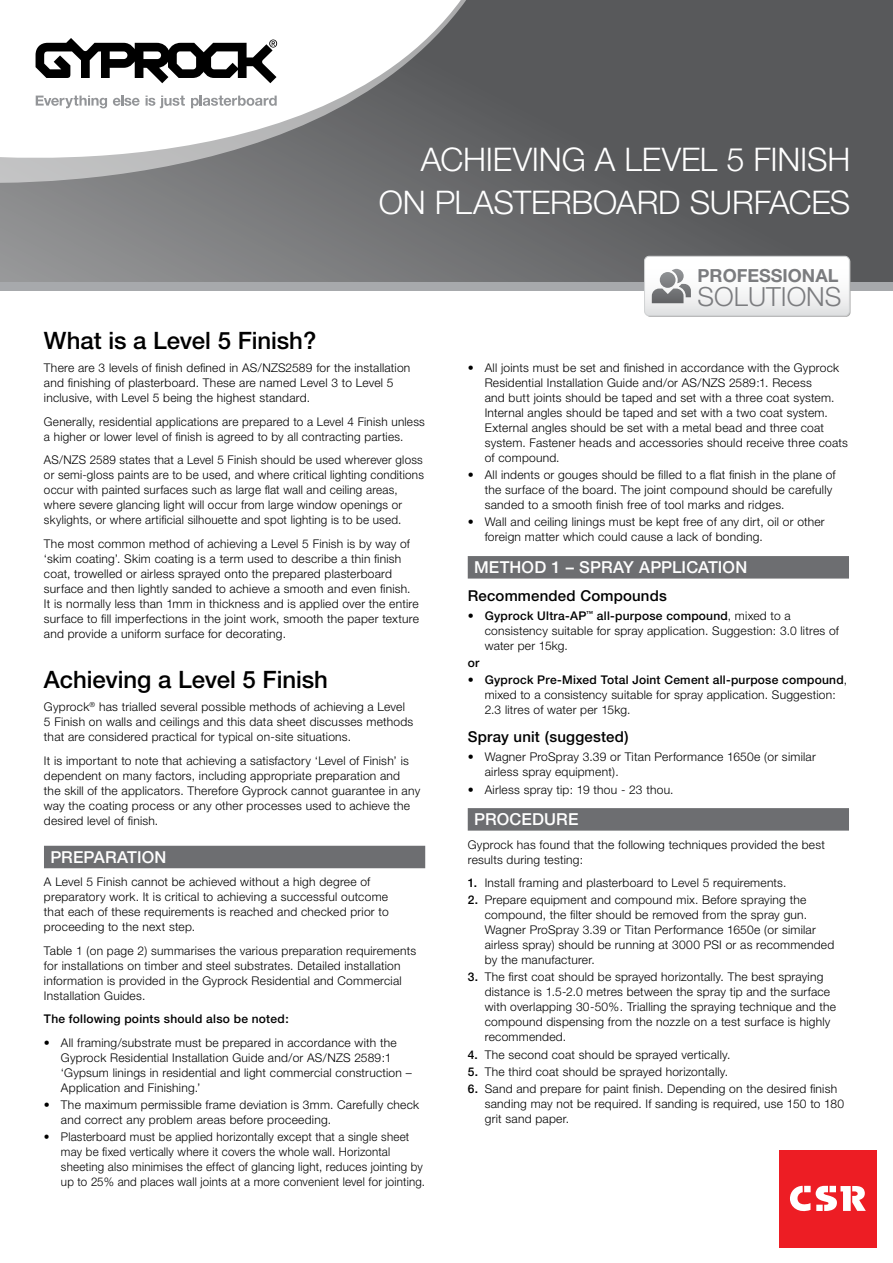
<style>
.page{position:relative;width:893px;height:1263px;background:#fff}
.page>*{position:absolute;margin:0;border:0;box-sizing:border-box;transform-origin:0 0}
.t1{font:300 32.55px/43.5px "Helvetica Neue";letter-spacing:-.005em;color:#fff;text-align:right}
.t2{font:300 26.4px "Helvetica Neue";color:#7b7c7f}
.t3{font:500 24px "Helvetica Neue";letter-spacing:-.005em;color:#000}
.t4{font:700 18px "Helvetica Neue";color:#7b7c7f}
.t5{font:500 16.5px "Helvetica Neue";letter-spacing:.01em;color:#fff}
.t6{font:500 15px "Helvetica Neue";letter-spacing:.015em;color:#000}
.t7{font:300 12px/15px "Helvetica Neue";letter-spacing:.02em;color:#000}
.t8{font:300 12px/15px "Helvetica Neue";letter-spacing:.02em;color:#000;scale:.96 1}
.t9{font:500 12px "Helvetica Neue";letter-spacing:.02em;color:#000}
.s1{font-weight:500}
</style>
<div class="page">
<svg style="left:0;top:0;width:893px;height:282px;background:#646567"></svg>
<div style="left:779px;top:1150px;width:98px;height:98px;background:#ed1d24"></div>
<svg style="left:790px;top:1186px;width:76px;height:26px"></svg>
<div style="left:0;top:282px;width:893px;height:8px;background:#a7a9ac"></div>
<svg style="left:0;top:0;width:475px;height:204px"></svg>
<svg style="left:191px;top:96px;width:86px;height:12px"></svg>
<svg style="left:113px;top:96px;width:27px;height:10px"></svg>
<svg style="left:146px;top:96px;width:39px;height:12px"></svg>
<svg style="left:36px;top:96px;width:71px;height:12px"></svg>
<svg style="left:36px;top:38px;width:241px;height:45px"></svg>
<svg style="left:646px;top:257px;width:204px;height:60px"></svg>
<svg style="left:644px;top:256px;width:205px;height:60px"></svg>
<div style="left:44px;top:846px;width:381px;height:22px;background:#6d6e71"></div>
<div style="left:468px;top:556px;width:381px;height:22px;background:#6d6e71"></div>
<div style="left:468px;top:808px;width:381px;height:23px;background:#6d6e71"></div>
<h1 class="t1" style="left:379px;top:137px;width:473px">ACHIEVING A LEVEL 5 FINISH<br>ON PLASTERBOARD SURFACES</h1>
<h3 class="t3" style="left:44px;top:326px;width:274px">What is a Level 5 Finish?</h3>
<p class="t7" style="left:44px;top:360px;width:368px">There are 3 levels of finish defined in AS/NZS2589 for the installation and finishing of plasterboard. These are named Level 3 to Level 5 inclusive, with Level 5 being the highest standard.</p>
<p class="t7" style="left:44px;top:414px;width:382px">Generally, residential applications are prepared to a Level 4 Finish unless a higher or lower level of finish is agreed to by all contracting parties.</p>
<p class="t7" style="left:44px;top:452px;width:381px">AS/NZS 2589 states that a Level 5 Finish should be used wherever gloss or semi-gloss paints are to be used, and where critical lighting conditions occur with painted surfaces such as large flat wall and ceiling areas, where severe glancing light will occur from large window openings or skylights, or where artificial silhouette and spot lighting is to be used.</p>
<p class="t7" style="left:44px;top:536px;width:376px">The most common method of achieving a Level 5 Finish is by way of ‘skim coating’. Skim coating is a term used to describe a thin finish coat, trowelled or airless sprayed onto the prepared plasterboard surface and then lightly sanded to achieve a smooth and even finish.<br>It is normally less than 1mm in thickness and is applied over the entire surface to fill imperfections in the joint work, smooth the paper texture and provide a uniform surface for decorating.</p>
<h3 class="t3" style="left:44px;top:665px;width:285px">Achieving a Level 5 Finish</h3>
<p class="t7" style="left:44px;top:699px;width:371px">Gyprock<sup>®</sup> has trialled several possible methods of achieving a Level<br>5 Finish on walls and ceilings and this data sheet discusses methods that are considered practical for typical on-site situations.</p>
<p class="t7" style="left:44px;top:753px;width:378px">It is important to note that achieving a satisfactory ‘Level of Finish’ is dependent on many factors, including appropriate preparation and<br>the skill of the applicators. Therefore Gyprock cannot guarantee in any way the coating process or any other processes used to achieve the desired level of finish.</p>
<h3 class="t5" style="left:50px;top:847px;width:118px">PREPARATION</h3>
<p class="t7" style="left:44px;top:874px;width:346px">A Level 5 Finish cannot be achieved without a high degree of preparatory work. It is critical to achieving a successful outcome that each of these requirements is reached and checked prior to proceeding to the next step.</p>
<p class="t7" style="left:44px;top:943px;width:374px">Table 1 (on page 2) summarises the various preparation requirements for installations on timber and steel substrates. Detailed installation information is provided in the Gyprock Residential and Commercial Installation Guides.</p>
<p class="t9" style="left:44px;top:1012px;width:246px">The following points should also be noted:</p>
<p class="t7" style="left:61px;top:1035px;width:352px;text-indent:-17px">• All framing/substrate must be prepared in accordance with the Gyprock Residential Installation Guide and/or AS/NZS 2589:1 ‘Gypsum linings in residential and light commercial construction – Application and Finishing.’</p>
<p class="t7" style="left:61px;top:1097px;width:360px;text-indent:-17px">• The maximum permissible frame deviation is 3mm. Carefully check and correct any problem areas before proceeding.</p>
<p class="t8" style="left:61px;top:1129px;width:381px;text-indent:-17px">• Plasterboard must be applied horizontally except that a single sheet may be fixed vertically where it covers the whole wall. Horizontal sheeting also minimises the effect of glancing light, reduces jointing by up to 25% and places wall joints at a more convenient level for jointing.</p>
<h3 class="t4" style="left:698px;top:264px;width:142px">PROFESSIONAL</h3>
<h2 class="t2" style="left:698px;top:280px;width:145px">SOLUTIONS</h2>
<p class="t7" style="left:485px;top:360px;width:365px;text-indent:-17px">• All joints must be set and finished in accordance with the Gyprock Residential Installation Guide and/or AS/NZS 2589:1. Recess<br>and butt joints should be taped and set with a three coat system.<br>Internal angles should be taped and set with a two coat system.<br>External angles should be set with a metal bead and three coat system. Fastener heads and accessories should receive three coats of compound.</p>
<p class="t7" style="left:485px;top:467px;width:352px;text-indent:-17px">• All indents or gouges should be filled to a flat finish in the plane of the surface of the board. The joint compound should be carefully sanded to a smooth finish free of tool marks and ridges.</p>
<p class="t7" style="left:485px;top:514px;width:341px;text-indent:-17px">• Wall and ceiling linings must be kept free of any dirt, oil or other foreign matter which could cause a lack of bonding.</p>
<h3 class="t5" style="left:474px;top:557px;width:275px">METHOD 1 – SPRAY APPLICATION</h3>
<p class="t6" style="left:468px;top:586px;width:201px">Recommended Compounds</p>
<p class="t7" style="left:485px;top:608px;width:356px;text-indent:-17px"><span class="s1">• Gyprock Ultra-AP</span><sup>™</sup> <span class="s1">all-purpose compound</span>, mixed to a consistency suitable for spray application. Suggestion: 3.0 litres of water per 15kg.</p>
<p class="t9" style="left:468px;top:656px;width:13px">or</p>
<p class="t7" style="left:485px;top:672px;width:364px;text-indent:-17px"><span class="s1">• Gyprock Pre-Mixed Total Joint Cement all-purpose compound</span>, mixed to a consistency suitable for spray application. Suggestion:<br>2.3 litres of water per 15kg.</p>
<p class="t6" style="left:468px;top:728px;width:162px">Spray unit (suggested)</p>
<p class="t7" style="left:485px;top:749px;width:333px;text-indent:-17px"><span class="s1">•</span> Wagner ProSpray 3.39 or Titan Performance 1650e (or similar airless spray equipment).</p>
<p class="t7" style="left:468px;top:781px;width:207px"><span class="s1">•</span> Airless spray tip: 19 thou - 23 thou.</p>
<h3 class="t5" style="left:474px;top:809px;width:106px">PROCEDURE</h3>
<p class="t7" style="left:468px;top:837px;width:359px">Gyprock has found that the following techniques provided the best results during testing:</p>
<p class="t7" style="left:468px;top:875px;width:320px"><span class="s1">1.</span> Install framing and plasterboard to Level 5 requirements.</p>
<p class="t7" style="left:485px;top:892px;width:351px;text-indent:-17px"><span class="s1">2.</span> Prepare equipment and compound mix. Before spraying the compound, the filter should be removed from the spray gun.<br>Wagner ProSpray 3.39 or Titan Performance 1650e (or similar airless spray) should be running at 3000 PSI or as recommended by the manufacturer.</p>
<p class="t7" style="left:485px;top:969px;width:353px;text-indent:-17px"><span class="s1">3.</span> The first coat should be sprayed horizontally. The best spraying distance is 1.5-2.0 metres between the spray tip and the surface with overlapping 30-50%. Trialling the spraying technique and the compound dispensing from the nozzle on a test surface is highly recommended.</p>
<p class="t7" style="left:468px;top:1046px;width:264px"><span class="s1">4.</span> The second coat should be sprayed vertically.</p>
<p class="t7" style="left:468px;top:1064px;width:262px"><span class="s1">5.</span> The third coat should be sprayed horizontally.</p>
<p class="t7" style="left:485px;top:1081px;width:361px;text-indent:-17px"><span class="s1">6.</span> Sand and prepare for paint finish. Depending on the desired finish sanding may not be required. If sanding is required, use 150 to 180 grit sand paper.</p>
</div>
